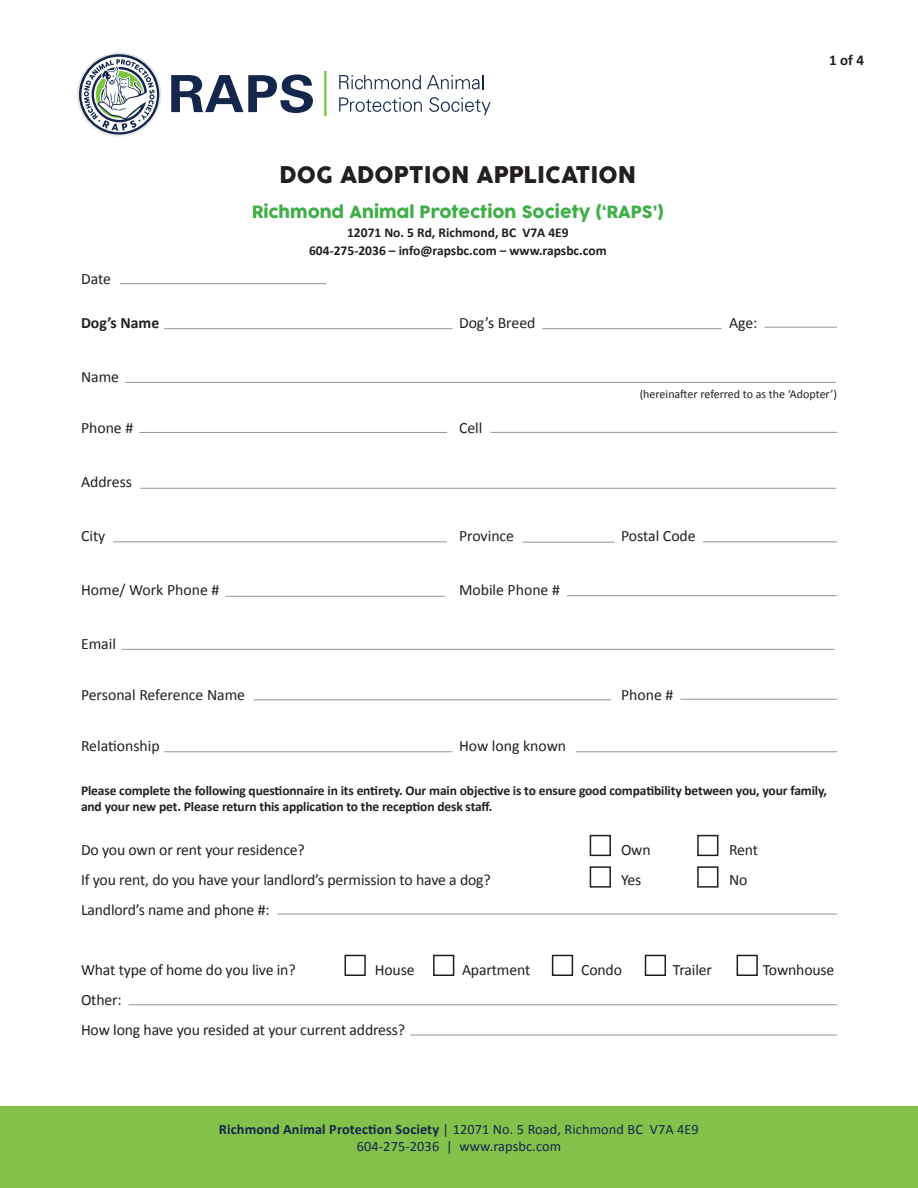
<style>
.page{position:relative;width:918px;height:1188px;background:#fff}
.page>*{position:absolute;margin:0;border:0;box-sizing:border-box;transform-origin:0 0}
.t1{font:22.5px "COCOGOOSE";color:#231f20}
.t2{font:16.5px "COCOGOOSE";color:#40ae49}
.t3{font:15.75px "Calibri";letter-spacing:-.01em;color:#231f20}
.t4{font:700 15.75px "Calibri";color:#231f20}
.t5{font:700 15px "Calibri";color:#231f20}
.t6{font:700 14.25px "Calibri";letter-spacing:.01em;color:#14264c}
.t7{font:14.25px "Calibri";letter-spacing:.01em;color:#14264c}
.t8{font:700 13.5px "Calibri";letter-spacing:-.01em;color:#231f20}
.t9{font:12px "Calibri";color:#231f20}
.s1{font-weight:400}
</style>
<div class="page">
<svg style="left:79px;top:54px;width:80px;height:81px"></svg>
<svg style="left:171px;top:74px;width:142px;height:39px"></svg>
<hr style="left:324px;top:71px;width:3px;height:45px;background:#7ec242">
<svg style="left:339px;top:75px;width:82px;height:14px"></svg>
<svg style="left:427px;top:75px;width:56px;height:14px"></svg>
<svg style="left:339px;top:97px;width:83px;height:15px"></svg>
<svg style="left:429px;top:97px;width:62px;height:18px"></svg>
<hr style="left:125px;top:382px;width:711px;height:1px;background:#939598">
<hr style="left:139px;top:432px;width:308px;height:1px;background:#939598">
<hr style="left:140px;top:488px;width:696px;height:1px;background:#939598">
<hr style="left:113px;top:541px;width:334px;height:1px;background:#939598">
<hr style="left:226px;top:596px;width:219px;height:1px;background:#939598">
<hr style="left:122px;top:649px;width:713px;height:1px;background:#939598">
<div style="left:0;top:1107px;width:918px;height:81px;background:#82c14a"></div>
<hr style="left:490px;top:432px;width:347px;height:1px;background:#939598">
<hr style="left:703px;top:541px;width:134px;height:1px;background:#939598">
<hr style="left:120px;top:283px;width:206px;height:1px;background:#939598">
<hr style="left:164px;top:328px;width:289px;height:1px;background:#939598">
<hr style="left:542px;top:328px;width:179px;height:1px;background:#939598">
<hr style="left:765px;top:327px;width:72px;height:1px;background:#939598">
<hr style="left:523px;top:542px;width:92px;height:1px;background:#939598">
<hr style="left:567px;top:595px;width:270px;height:1px;background:#939598">
<hr style="left:254px;top:699px;width:357px;height:1px;background:#939598">
<hr style="left:680px;top:699px;width:157px;height:1px;background:#939598">
<hr style="left:164px;top:751px;width:289px;height:1px;background:#939598">
<hr style="left:576px;top:751px;width:261px;height:1px;background:#939598">
<div style="left:590px;top:835px;width:21px;height:21px;border:2px solid #231f20"></div>
<div style="left:590px;top:866px;width:21px;height:22px;border:2px solid #231f20"></div>
<div style="left:697px;top:835px;width:21px;height:21px;border:2px solid #231f20"></div>
<div style="left:697px;top:866px;width:21px;height:22px;border:2px solid #231f20"></div>
<hr style="left:278px;top:914px;width:559px;height:1px;background:#939598">
<div style="left:737px;top:955px;width:21px;height:21px;border:2px solid #231f20"></div>
<div style="left:645px;top:955px;width:21px;height:21px;border:2px solid #231f20"></div>
<div style="left:552px;top:955px;width:21px;height:21px;border:2px solid #231f20"></div>
<div style="left:433px;top:955px;width:21px;height:21px;border:2px solid #231f20"></div>
<div style="left:345px;top:955px;width:21px;height:21px;border:2px solid #231f20"></div>
<hr style="left:129px;top:1004px;width:708px;height:1px;background:#939598">
<hr style="left:410px;top:1035px;width:427px;height:1px;background:#939598">
<p class="t1" style="left:280px;top:158px;width:358px">DOG ADOPTION APPLICATION</p>
<p class="t2" style="left:252px;top:199px;width:414px">Richmond Animal Protection Society (‘RAPS’)</p>
<p class="t8" style="left:347px;top:224px;width:223px">12071 No. 5 Rd, Richmond, BC V7A 4E9</p>
<p class="t8" style="left:309px;top:242px;width:299px">604-275-2036 – info@rapsbc.com – www.rapsbc.com</p>
<p class="t3" style="left:81px;top:269px;width:32px">Date</p>
<p class="t4" style="left:81px;top:313px;width:80px">Dog’s Name</p>
<p class="t3" style="left:459px;top:313px;width:78px">Dog’s Breed</p>
<p class="t3" style="left:729px;top:313px;width:30px">Age:</p>
<p class="t3" style="left:81px;top:367px;width:40px">Name</p>
<p class="t5" style="left:829px;top:50px;width:36px">1 of 4</p>
<p class="t3" style="left:81px;top:418px;width:54px">Phone #</p>
<p class="t3" style="left:459px;top:418px;width:25px">Cell</p>
<p class="t3" style="left:81px;top:472px;width:53px">Address</p>
<p class="t9" style="left:640px;top:386px;width:199px">(hereinafter referred to as the ‘Adopter’)</p>
<p class="t3" style="left:81px;top:526px;width:26px">City</p>
<p class="t3" style="left:459px;top:526px;width:57px">Province</p>
<p class="t3" style="left:621px;top:526px;width:76px">Postal Code</p>
<p class="t3" style="left:81px;top:580px;width:140px">Home/ Work Phone #</p>
<p class="t3" style="left:459px;top:580px;width:102px">Mobile Phone #</p>
<p class="t3" style="left:81px;top:634px;width:37px">Email</p>
<p class="t3" style="left:81px;top:685px;width:166px">Personal Reference Name</p>
<p class="t3" style="left:621px;top:685px;width:54px">Phone #</p>
<p class="t3" style="left:81px;top:736px;width:80px">Relationship</p>
<p class="t3" style="left:459px;top:736px;width:109px">How long known</p>
<p class="t8" style="left:81px;top:782px;width:748px">Please complete the following questionnaire in its entirety. Our main objective is to ensure good compatibility between you, your family,</p>
<p class="t8" style="left:81px;top:798px;width:413px">and your new pet. Please return this application to the reception desk staff.</p>
<p class="t3" style="left:81px;top:840px;width:225px">Do you own or rent your residence?</p>
<p class="t3" style="left:621px;top:840px;width:31px">Own</p>
<p class="t3" style="left:729px;top:840px;width:31px">Rent</p>
<p class="t3" style="left:81px;top:870px;width:411px">If you rent, do you have your landlord’s permission to have a dog?</p>
<p class="t3" style="left:621px;top:870px;width:22px">Yes</p>
<p class="t3" style="left:729px;top:870px;width:20px">No</p>
<p class="t3" style="left:81px;top:900px;width:190px">Landlord’s name and phone #:</p>
<p class="t3" style="left:81px;top:960px;width:216px">What type of home do you live in?</p>
<p class="t3" style="left:375px;top:960px;width:41px">House</p>
<p class="t3" style="left:462px;top:960px;width:70px">Apartment</p>
<p class="t3" style="left:581px;top:960px;width:42px">Condo</p>
<p class="t3" style="left:673px;top:960px;width:41px">Trailer</p>
<p class="t3" style="left:763px;top:960px;width:73px">Townhouse</p>
<p class="t3" style="left:81px;top:990px;width:42px">Other:</p>
<p class="t3" style="left:81px;top:1020px;width:326px">How long have you resided at your current address?</p>
<p class="t6" style="left:219px;top:1121px;width:481px">Richmond Animal Protection Society <span class="s1">| 12071 No. 5 Road, Richmond BC V7A 4E9</span></p>
<p class="t7" style="left:357px;top:1137px;width:206px">604-275-2036 | www.rapsbc.com</p>
</div>
